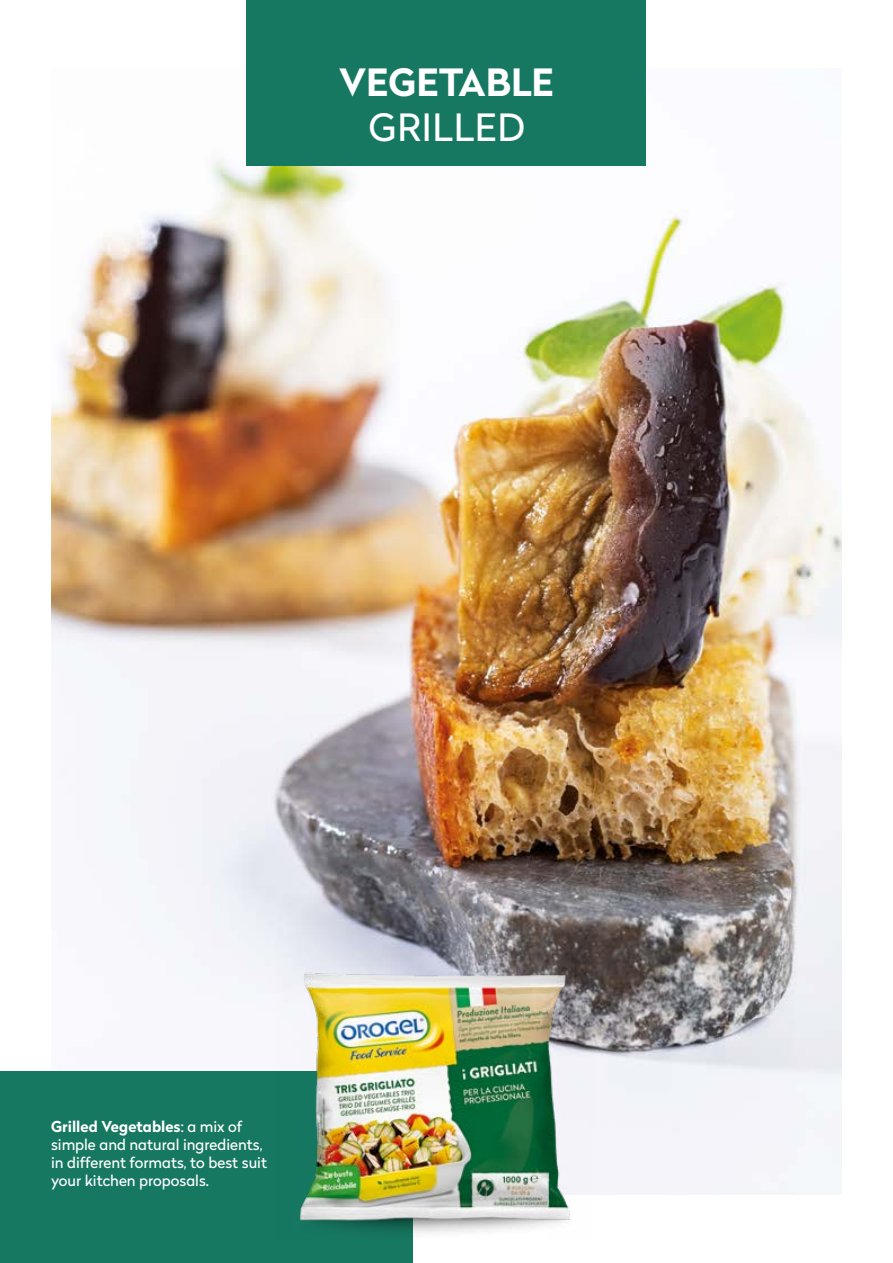
<style>
.page{position:relative;width:893px;height:1263px;background:#fff}
.page>*{position:absolute;margin:0;border:0;box-sizing:border-box;transform-origin:0 0}
.t1{font:700 37.5px "Radikal";color:#fff}
.t2{font:37.5px "Radikal";letter-spacing:.02em;color:#fff}
.t3{font:15px/18px "Radikal";color:#fff}
.s1{font-weight:700}
</style>
<div class="page">
<img style="left:51px;top:68px;width:791px;height:1127px">
<div style="left:0;top:1071px;width:412px;height:192px;background:#177861"></div>
<img style="left:277px;top:933px;width:315px;height:306px">
<div style="left:247px;top:0;width:399px;height:166px;background:#177861"></div>
<h1 class="t1" style="left:339px;top:55px;width:216px">VEGETABLE</h1>
<h1 class="t2" style="left:369px;top:101px;width:157px">GRILLED</h1>
<p class="t3" style="left:51px;top:1117px;width:218px"><span class="s1">Grilled Vegetables</span>: a mix of simple and natural ingredients, in different formats, to best suit your kitchen proposals.</p>
</div>
